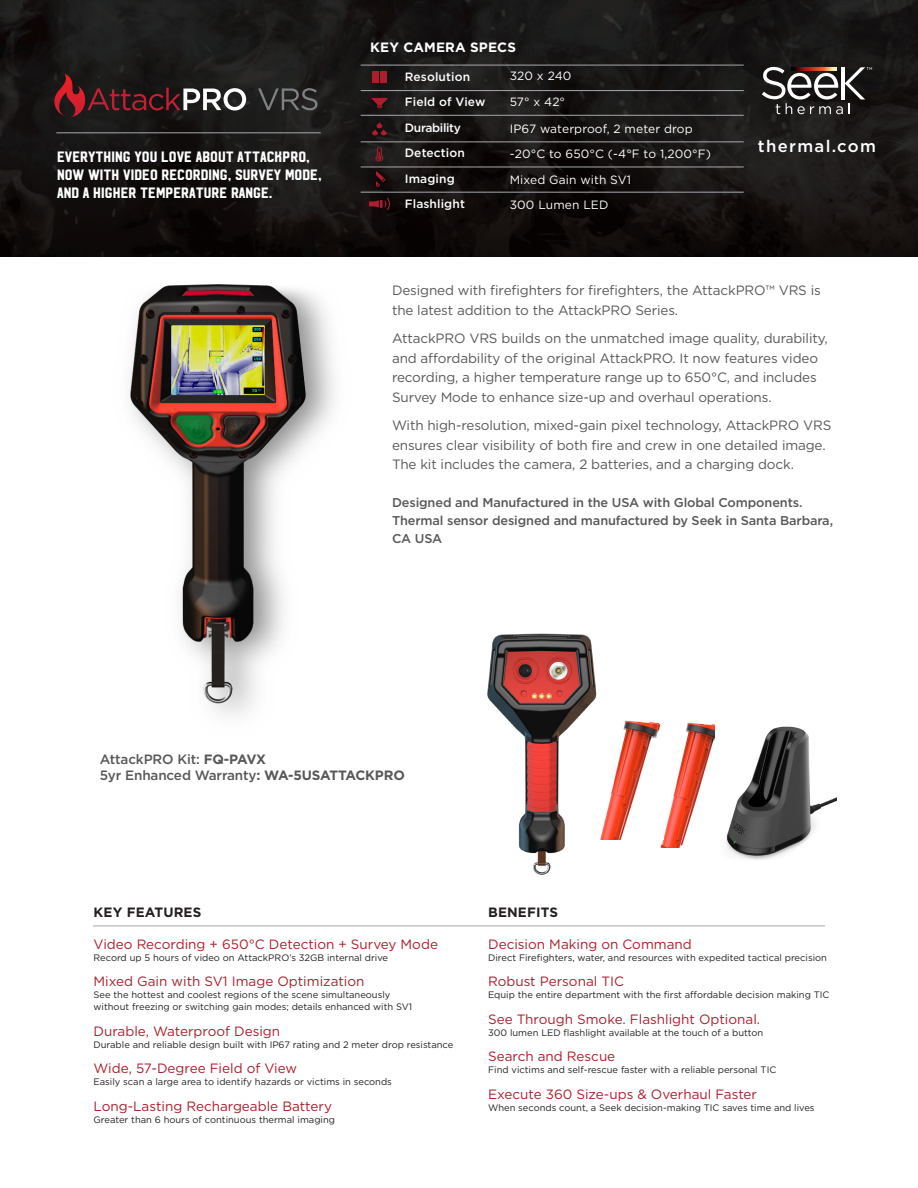
<style>
.page{position:relative;width:918px;height:1188px;background:#fff}
.page>*{position:absolute;margin:0;border:0;box-sizing:border-box;transform-origin:0 0}
.t1{font:500 16.65px "Gotham";letter-spacing:.08em;color:#fff}
.t2{font:15px/18px "Hudson NY";color:#fff}
.t3{font:13.5px/19.5px "Gotham";letter-spacing:-.01em;color:#57585a}
.t4{font:13.5px "Gotham";color:#ab1e2c}
.t5{font:500 13.5px "Gotham";letter-spacing:-.01em;color:#57585a}
.t6{font:700 13.5px "Gotham";letter-spacing:.01em;color:#231f20}
.t7{font:700 13.5px "Gotham";letter-spacing:.01em;color:#fff}
.t8{font:500 12.75px/18px "Gotham";letter-spacing:-.01em;color:#57585a}
.t9{font:12px "Gotham";letter-spacing:.01em;color:#fff}
.t10{font:500 12px "Gotham";letter-spacing:.01em;color:#fff}
.t11{font:500 12px "Gotham";letter-spacing:-.025em;color:#fff}
.t12{font:9.3px/12px "Gotham";color:#231f20}
.s1{font-weight:700}
</style>
<div class="page">
<img style="left:0;top:0;width:918px;height:256px">
<img style="left:487px;top:633px;width:125px;height:242px">
<img style="left:660px;top:722px;width:55px;height:125px">
<img style="left:595px;top:706px;width:68px;height:133px">
<img style="left:726px;top:726px;width:111px;height:134px">
<img style="left:129px;top:284px;width:205px;height:431px">
<hr style="left:93px;top:926px;width:732px;height:1px;background:#a8a9ad">
<hr style="left:56px;top:132px;width:265px;height:1px;background:#a8a9ad">
<svg style="left:762px;top:67px;width:110px;height:47px"></svg>
<div style="left:372px;top:71px;width:7px;height:6px;background:#ab1e2c"></div>
<div style="left:380px;top:71px;width:7px;height:6px;background:#ab1e2c"></div>
<svg style="left:372px;top:78px;width:15px;height:5px"></svg>
<svg style="left:371px;top:98px;width:17px;height:11px"></svg>
<svg style="left:375px;top:147px;width:8px;height:14px"></svg>
<svg style="left:372px;top:121px;width:15px;height:14px"></svg>
<img style="left:369px;top:198px;width:22px;height:13px">
<img style="left:377px;top:172px;width:9px;height:15px">
<hr style="left:361px;top:167px;width:383px;height:1px;background:#a8a9ad">
<hr style="left:361px;top:192px;width:383px;height:1px;background:#a8a9ad">
<hr style="left:361px;top:142px;width:383px;height:1px;background:#a8a9ad">
<hr style="left:361px;top:115px;width:383px;height:1px;background:#a8a9ad">
<hr style="left:361px;top:90px;width:383px;height:1px;background:#a8a9ad">
<hr style="left:361px;top:65px;width:383px;height:1px;background:#a8a9ad">
<svg style="left:52px;top:74px;width:200px;height:43px;background:#422b2c"></svg>
<svg style="left:258px;top:88px;width:60px;height:22px"></svg>
<p class="t2" style="left:57px;top:147px;width:254px">EVERYTHING YOU LOVE ABOUT ATTACKPRO,</p>
<p class="t2" style="left:57px;top:165px;width:266px">NOW WITH VIDEO RECORDING, SURVEY MODE,<br>AND A HIGHER TEMPERATURE RANGE.</p>
<p class="t7" style="left:370px;top:38px;width:147px">KEY CAMERA SPECS</p>
<p class="t10" style="left:405px;top:69px;width:67px">Resolution</p>
<p class="t10" style="left:405px;top:94px;width:82px">Field of View</p>
<p class="t11" style="left:405px;top:120px;width:58px">Durability</p>
<p class="t10" style="left:405px;top:145px;width:62px">Detection</p>
<p class="t10" style="left:405px;top:171px;width:51px">Imaging</p>
<p class="t10" style="left:405px;top:196px;width:62px">Flashlight</p>
<p class="t9" style="left:510px;top:68px;width:63px">320 x 240</p>
<p class="t9" style="left:510px;top:94px;width:57px">57° x 42°</p>
<p class="t9" style="left:510px;top:121px;width:185px">IP67 waterproof, 2 meter drop</p>
<p class="t9" style="left:510px;top:146px;width:203px">-20°C to 650°C (-4°F to 1,200°F)</p>
<p class="t9" style="left:510px;top:172px;width:123px">Mixed Gain with SV1</p>
<p class="t9" style="left:510px;top:197px;width:100px">300 Lumen LED</p>
<p class="t1" style="left:758px;top:135px;width:120px">thermal.com</p>
<p class="t3" style="left:392px;top:281px;width:430px">Designed with firefighters for firefighters, the AttackPRO™ VRS is the latest addition to the AttackPRO Series.</p>
<p class="t3" style="left:392px;top:329px;width:437px">AttackPRO VRS builds on the unmatched image quality, durability, and affordability of the original AttackPRO. It now features video recording, a higher temperature range up to 650°C, and includes Survey Mode to enhance size-up and overhaul operations.</p>
<p class="t3" style="left:392px;top:416px;width:441px">With high-resolution, mixed-gain pixel technology, AttackPRO VRS ensures clear visibility of both fire and crew in one detailed image.<br>The kit includes the camera, 2 batteries, and a charging dock.</p>
<p class="t8" style="left:392px;top:493px;width:443px">Designed and Manufactured in the USA with Global Components.<br>Thermal sensor designed and manufactured by Seek in Santa Barbara,<br>CA USA</p>
<p class="t5" style="left:100px;top:750px;width:168px">AttackPRO Kit: <span class="s1">FQ-PAVX</span></p>
<p class="t5" style="left:100px;top:766px;width:307px">5yr Enhanced Warranty<span class="s1">: WA-5USATTACKPRO</span></p>
<p class="t6" style="left:94px;top:903px;width:109px">KEY FEATURES</p>
<p class="t4" style="left:94px;top:935px;width:346px">Video Recording + 650°C Detection + Survey Mode</p>
<p class="t12" style="left:94px;top:951px;width:296px">Record up 5 hours of video on AttackPRO’s 32GB internal drive</p>
<p class="t4" style="left:94px;top:973px;width:272px">Mixed Gain with SV1 Image Optimization</p>
<p class="t12" style="left:94px;top:989px;width:320px">See the hottest and coolest regions of the scene simultaneously without freezing or switching gain modes; details enhanced with SV1</p>
<p class="t4" style="left:94px;top:1022px;width:188px">Durable, Waterproof Design</p>
<p class="t12" style="left:94px;top:1038px;width:361px">Durable and reliable design built with IP67 rating and 2 meter drop resistance</p>
<p class="t4" style="left:94px;top:1060px;width:205px">Wide, 57-Degree Field of View</p>
<p class="t12" style="left:94px;top:1076px;width:300px">Easily scan a large area to identify hazards or victims in seconds</p>
<p class="t4" style="left:94px;top:1097px;width:240px">Long-Lasting Rechargeable Battery</p>
<p class="t12" style="left:94px;top:1113px;width:243px">Greater than 6 hours of continuous thermal imaging</p>
<p class="t6" style="left:488px;top:903px;width:72px">BENEFITS</p>
<p class="t4" style="left:488px;top:935px;width:205px">Decision Making on Command</p>
<p class="t12" style="left:488px;top:951px;width:340px">Direct Firefighters, water, and resources with expedited tactical precision</p>
<p class="t4" style="left:488px;top:973px;width:137px">Robust Personal TIC</p>
<p class="t12" style="left:488px;top:989px;width:343px">Equip the entire department with the first affordable decision making TIC</p>
<p class="t4" style="left:488px;top:1010px;width:274px">See Through Smoke. Flashlight Optional.</p>
<p class="t12" style="left:488px;top:1026px;width:277px">300 lumen LED flashlight available at the touch of a button</p>
<p class="t4" style="left:488px;top:1048px;width:129px">Search and Rescue</p>
<p class="t12" style="left:488px;top:1064px;width:290px">Find victims and self-rescue faster with a reliable personal TIC</p>
<p class="t4" style="left:488px;top:1085px;width:270px">Execute 360 Size-ups &amp; Overhaul Faster</p>
<p class="t12" style="left:488px;top:1101px;width:328px">When seconds count, a Seek decision-making TIC saves time and lives</p>
</div>
